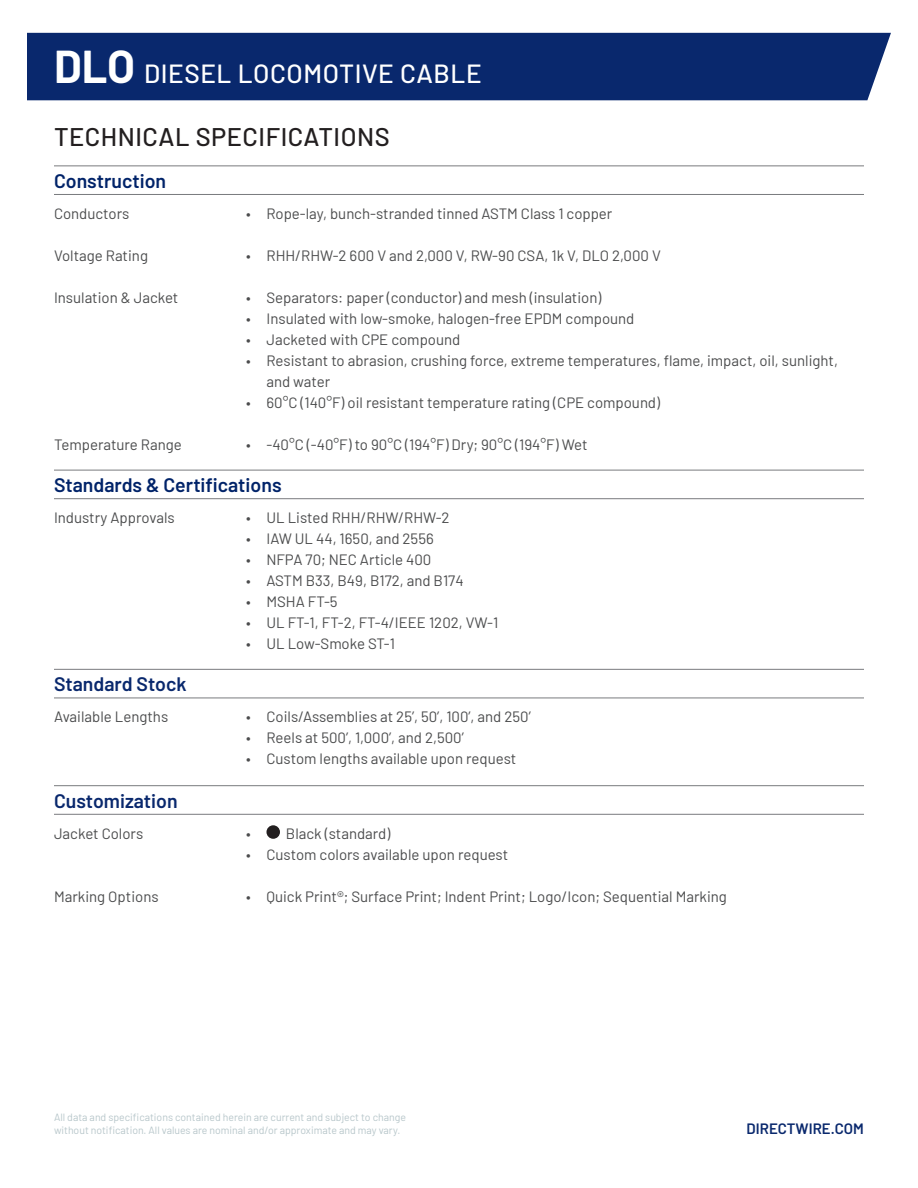
<style>
.page{position:relative;width:918px;height:1188px;background:#fff}
.page>*{position:absolute;margin:0;border:0;box-sizing:border-box;transform-origin:0 0}
.t1{font:500 26.25px "Barlow";letter-spacing:.02em;color:#fff}
.t2{font:500 25.5px "Barlow";letter-spacing:.02em;color:#231f20}
.t3{font:600 19.5px "Barlow";color:#002369}
.t4{font:600 19.5px "Barlow";color:#09286d}
.t5{font:15px/21px "Barlow";color:#4b4c4d}
.t6{font:600 15px "Barlow";color:#09286d}
.t7{font:10.5px/12.6px "Barlow";color:#b7c6ca}
.s1{font-weight:700;font-size:45px}
</style>
<div class="page">
<div style="left:27px;top:33px;width:864px;height:67px;background:#09286d"></div>
<hr style="left:54px;top:194px;width:810px;height:1px;background:#797b7e">
<hr style="left:54px;top:166px;width:810px;height:1px;background:#797b7e">
<hr style="left:54px;top:498px;width:810px;height:1px;background:#797b7e">
<hr style="left:54px;top:470px;width:810px;height:1px;background:#797b7e">
<hr style="left:54px;top:814px;width:810px;height:1px;background:#797b7e">
<div style="left:266px;top:825px;width:14px;height:14px;background:#231f20;border-radius:50%"></div>
<hr style="left:54px;top:785px;width:810px;height:1px;background:#797b7e">
<hr style="left:54px;top:698px;width:810px;height:1px;background:#797b7e">
<hr style="left:54px;top:669px;width:810px;height:1px;background:#797b7e">
<h1 class="t1" style="left:54px;top:55px;width:429px"><span class="s1">DLO</span> DIESEL LOCOMOTIVE CABLE</h1>
<h2 class="t2" style="left:54px;top:118px;width:337px">TECHNICAL SPECIFICATIONS</h2>
<h3 class="t3" style="left:54px;top:167px;width:114px">Construction</h3>
<p class="t5" style="left:54px;top:202px;width:77px">Conductors</p>
<p class="t5" style="left:54px;top:244px;width:96px">Voltage Rating</p>
<p class="t5" style="left:54px;top:286px;width:126px">Insulation &amp; Jacket</p>
<p class="t5" style="left:246px;top:202px;width:368px">• Rope-lay, bunch-stranded tinned ASTM Class 1 copper</p>
<p class="t5" style="left:246px;top:244px;width:416px">• RHH/RHW-2 600 V and 2,000 V, RW-90 CSA, 1k V, DLO 2,000 V</p>
<p class="t5" style="left:246px;top:286px;width:357px">• Separators: paper (conductor) and mesh (insulation)</p>
<p class="t5" style="left:246px;top:307px;width:390px">• Insulated with low-smoke, halogen-free EPDM compound</p>
<p class="t5" style="left:246px;top:328px;width:216px">• Jacketed with CPE compound</p>
<p class="t5" style="left:266px;top:349px;width:573px;text-indent:-20px">• Resistant to abrasion, crushing force, extreme temperatures, flame, impact, oil, sunlight, and water</p>
<p class="t5" style="left:246px;top:391px;width:415px">• 60°C (140°F) oil resistant temperature rating (CPE compound)</p>
<p class="t5" style="left:246px;top:433px;width:343px">• -40°C (-40°F) to 90°C (194°F) Dry; 90°C (194°F) Wet</p>
<h3 class="t3" style="left:54px;top:471px;width:229px">Standards &amp; Certifications</h3>
<p class="t5" style="left:54px;top:506px;width:122px">Industry Approvals</p>
<p class="t5" style="left:246px;top:506px;width:205px">• UL Listed RHH/RHW/RHW-2</p>
<p class="t5" style="left:246px;top:527px;width:189px">• IAW UL 44, 1650, and 2556</p>
<p class="t5" style="left:246px;top:548px;width:187px">• NFPA 70; NEC Article 400</p>
<p class="t5" style="left:246px;top:569px;width:219px">• ASTM B33, B49, B172, and B174</p>
<p class="t5" style="left:246px;top:590px;width:93px">• MSHA FT-5</p>
<p class="t5" style="left:246px;top:611px;width:254px">• UL FT-1, FT-2, FT-4/IEEE 1202, VW-1</p>
<p class="t5" style="left:246px;top:632px;width:150px">• UL Low-Smoke ST-1</p>
<p class="t5" style="left:54px;top:433px;width:129px">Temperature Range</p>
<h3 class="t4" style="left:54px;top:670px;width:134px">Standard Stock</h3>
<p class="t5" style="left:54px;top:705px;width:116px">Available Lengths</p>
<p class="t5" style="left:246px;top:705px;width:286px">• Coils/Assemblies at 25’, 50’, 100’, and 250’</p>
<p class="t5" style="left:246px;top:726px;width:219px">• Reels at 500’, 1,000’, and 2,500’</p>
<p class="t5" style="left:246px;top:747px;width:272px">• Custom lengths available upon request</p>
<h3 class="t4" style="left:54px;top:786px;width:125px">Customization</h3>
<p class="t5" style="left:54px;top:822px;width:91px">Jacket Colors</p>
<p class="t5" style="left:54px;top:885px;width:106px">Marking Options</p>
<p class="t5" style="left:246px;top:822px;width:146px">• Black (standard)</p>
<p class="t5" style="left:246px;top:843px;width:264px">• Custom colors available upon request</p>
<p class="t5" style="left:246px;top:885px;width:482px">• Quick Print®; Surface Print; Indent Print; Logo/Icon; Sequential Marking</p>
<p class="t7" style="left:54px;top:1111px;width:354px">All data and specifications contained herein are current and subject to change without notification. All values are nominal and/or approximate and may vary.</p>
<p class="t6" style="left:747px;top:1118px;width:119px">DIRECTWIRE.COM</p>
</div>
